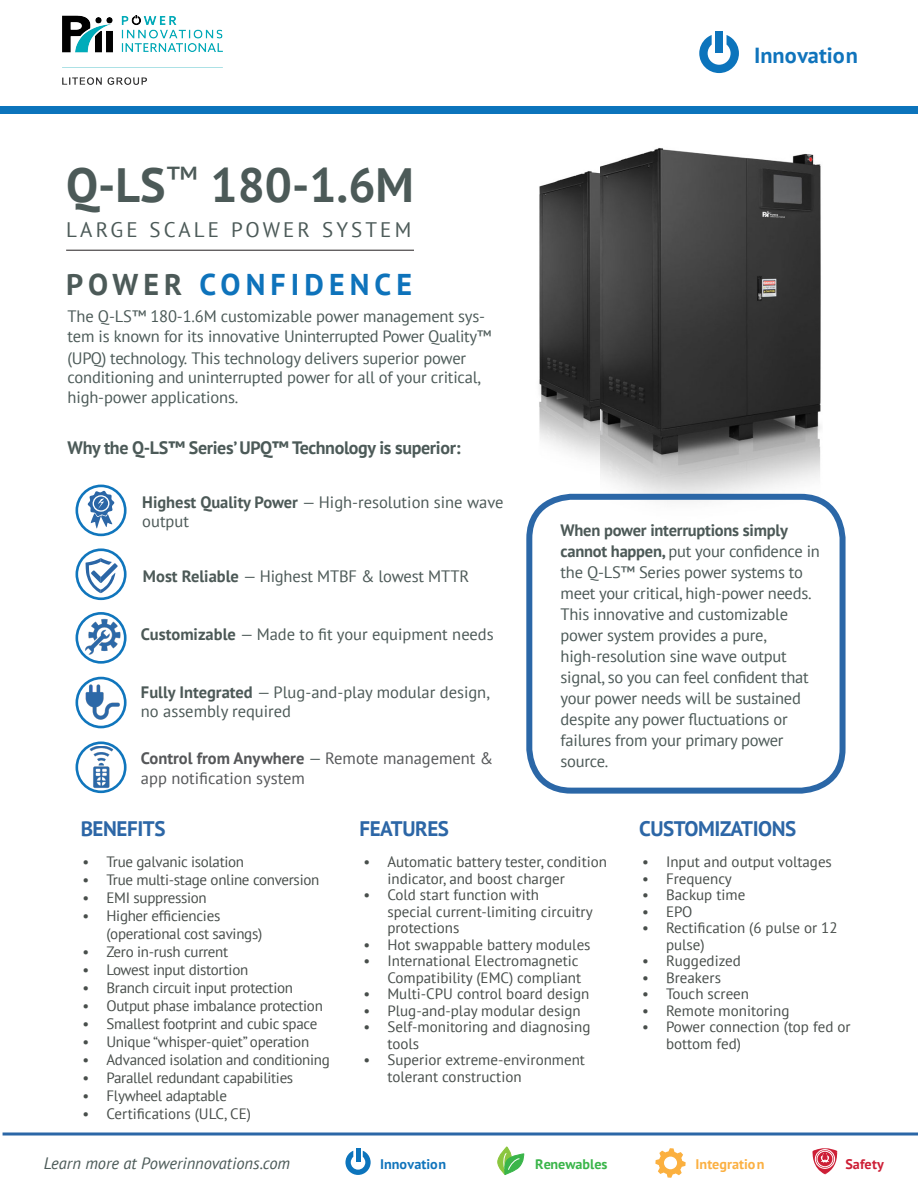
<style>
.page{position:relative;width:918px;height:1188px;background:#fff}
.page>*{position:absolute;margin:0;border:0;box-sizing:border-box;transform-origin:0 0}
.t1{font:700 48px "PT Sans";color:#4c5a58}
.t2{font:700 30px "PT Sans";letter-spacing:.17em;color:#0e73bb}
.t3{font:700 21.75px "PT Sans";color:#1074bc}
.t4{font:700 21px "PT Sans";letter-spacing:-.02em;color:#2c66a6}
.t5{font:21px "PT Sans";letter-spacing:.15em;color:#4c5a58}
.t6{font:700 18px "PT Sans";letter-spacing:-.02em;color:#4c5a58}
.t7{font:16.5px/21px "PT Sans";letter-spacing:-.015em;color:#4c5957}
.t8{font:16.5px/19.8px "PT Sans";letter-spacing:-.01em;color:#4c5a58}
.t9{font:16.5px/19.8px "PT Sans";color:#555759}
.t10{font:italic 16.5px "PT Sans";color:#4c5a58}
.t11{font:700 16.5px "PT Sans";letter-spacing:-.015em;color:#4c5957}
.t12{font:15px/16.5px "PT Sans";color:#484e4b}
.t13{font:15px/18px "PT Sans";letter-spacing:-.02em;color:#484e4b}
.t14{font:700 13.8px "PT Sans";color:#fbb042}
.t15{font:700 13.8px "PT Sans";color:#1074bc}
.t16{font:700 13.8px "PT Sans";color:#3ab54a}
.t17{font:700 13.8px "PT Sans";color:#cd1f36}
.s1{color:#4c5a58}
.s2{font-weight:700}
.s3{color:#4c5957}
</style>
<div class="page">
<img style="left:539px;top:171px;width:61px;height:289px">
<img style="left:600px;top:148px;width:223px;height:358px">
<div style="left:526px;top:494px;width:320px;height:300px;border:6px solid #2b67a7;border-radius:42px"></div>
<hr style="left:66px;top:250px;width:348px;height:1px;background:#231f20">
<img style="left:62px;top:15px;width:161px;height:69px">
<div style="left:0;top:106px;width:918px;height:7px;background:#0c74bc"></div>
<hr style="left:70px;top:71px;width:171px;height:1px;background:#fff">
<div style="left:716px;top:31px;width:7px;height:21px;background:#0c74bc"></div>
<svg style="left:699px;top:35px;width:40px;height:38px"></svg>
<svg style="left:88px;top:491px;width:26px;height:39px"></svg>
<svg style="left:3px;top:1132px;width:915px;height:4px;background:#5f8cbc"></svg>
<svg style="left:812px;top:1148px;width:26px;height:26px"></svg>
<svg style="left:655px;top:1148px;width:31px;height:30px"></svg>
<svg style="left:497px;top:1147px;width:27px;height:28px"></svg>
<hr style="left:356px;top:1148px;width:4px;height:14px;background:#0c74bc">
<svg style="left:345px;top:1151px;width:26px;height:24px"></svg>
<img style="left:76px;top:596px;width:47px;height:65px">
<div style="left:76px;top:612px;width:51px;height:52px;border:3px solid #1076bd;border-radius:50%"></div>
<div style="left:76px;top:741px;width:51px;height:52px;border:3px solid #1076bd;border-radius:50%"></div>
<img style="left:88px;top:746px;width:27px;height:42px">
<div style="left:76px;top:677px;width:51px;height:51px;border:3px solid #1076bd;border-radius:50%"></div>
<div style="left:76px;top:548px;width:51px;height:52px;border:3px solid #1076bd;border-radius:50%"></div>
<div style="left:76px;top:485px;width:51px;height:51px;border:3px solid #1076bd;border-radius:50%"></div>
<img style="left:84px;top:683px;width:36px;height:39px">
<svg style="left:86px;top:558px;width:32px;height:35px"></svg>
<div style="left:600px;top:411px;width:3px;height:24px;border:2px solid #c8c8c9"></div>
<p class="t1" style="left:66px;top:154px;width:349px">Q-LS<sup>™</sup> 180-1.6M</p>
<p class="t5" style="left:66px;top:216px;width:347px">LARGE SCALE POWER SYSTEM</p>
<p class="t2" style="left:66px;top:264px;width:347px"><span class="s1">POWER</span> CONFIDENCE</p>
<p class="t8" style="left:68px;top:306px;width:425px">The Q-LS™ 180-1.6M customizable power management sys&shy;tem is known for its innovative Uninterrupted Power Quality™</p>
<p class="t8" style="left:68px;top:348px;width:400px">(UPQ) technology. This technology delivers superior power</p>
<p class="t8" style="left:68px;top:367px;width:415px">conditioning and uninterrupted power for all of your critical, high-power applications.</p>
<p class="t6" style="left:68px;top:435px;width:394px">Why the Q-LS™ Series’ UPQ™ Technology is superior:</p>
<p class="t7" style="left:142px;top:492px;width:363px;line-height:19.8px"><span class="s2">Highest Quality Power</span> — High-resolution sine wave output</p>
<p class="t7" style="left:143px;top:565px;width:328px"><span class="s2">Most Reliable</span> — Highest MTBF &amp; lowest MTTR</p>
<p class="t7" style="left:141px;top:623px;width:354px"><span class="s2">Customizable</span> — Made to fit your equipment needs</p>
<p class="t7" style="left:141px;top:682px;width:351px;line-height:19.8px"><span class="s2">Fully Integrated</span> — Plug-and-play modular design, no assembly required</p>
<p class="t9" style="left:141px;top:748px;width:354px"><span class="s2">Control from Anywhere</span> <span class="s3">—</span> Remote management &amp; app notification system</p>
<h3 class="t3" style="left:754px;top:41px;width:106px">Innovation</h3>
<p class="t11" style="left:561px;top:519px;width:229px">When power interruptions simply</p>
<p class="t7" style="left:561px;top:540px;width:261px"><span class="s2">cannot happen,</span> put your confidence in the Q-LS<span class="s1">™</span> Series power systems to meet your critical, high-power needs.<br>This innovative and customizable</p>
<p class="t7" style="left:561px;top:624px;width:228px">power system provides a pure, high-resolution sine wave output</p>
<p class="t7" style="left:561px;top:666px;width:250px">signal, so you can feel confident that your power needs will be sustained</p>
<p class="t7" style="left:561px;top:708px;width:229px">despite any power fluctuations or</p>
<p class="t7" style="left:561px;top:729px;width:224px">failures from your primary power source.</p>
<p class="t4" style="left:81px;top:815px;width:86px">BENEFITS</p>
<p class="t4" style="left:359px;top:815px;width:91px">FEATURES</p>
<p class="t4" style="left:639px;top:815px;width:159px">CUSTOMIZATIONS</p>
<p class="t13" style="left:82px;top:852px;width:163px">• True galvanic isolation</p>
<p class="t13" style="left:82px;top:870px;width:238px">• True multi-stage online conversion</p>
<p class="t13" style="left:82px;top:888px;width:126px">• EMI suppression</p>
<p class="t13" style="left:106px;top:906px;width:157px;text-indent:-24px">• Higher efficiencies (operational cost savings)</p>
<p class="t13" style="left:82px;top:942px;width:147px">• Zero in-rush current</p>
<p class="t13" style="left:82px;top:960px;width:167px">• Lowest input distortion</p>
<p class="t13" style="left:82px;top:978px;width:212px">• Branch circuit input protection</p>
<p class="t13" style="left:82px;top:996px;width:242px">• Output phase imbalance protection</p>
<p class="t13" style="left:82px;top:1014px;width:236px">• Smallest footprint and cubic space</p>
<p class="t13" style="left:82px;top:1032px;width:228px">• Unique “whisper-quiet” operation</p>
<p class="t13" style="left:82px;top:1050px;width:249px">• Advanced isolation and conditioning</p>
<p class="t13" style="left:82px;top:1068px;width:212px">• Parallel redundant capabilities</p>
<p class="t13" style="left:82px;top:1086px;width:146px">• Flywheel adaptable</p>
<p class="t12" style="left:82px;top:1105px;width:170px">• Certifications (ULC, CE)</p>
<p class="t12" style="left:387px;top:853px;width:221px;text-indent:-24px">• Automatic battery tester, condition indicator, and boost charger</p>
<p class="t12" style="left:387px;top:886px;width:207px;text-indent:-24px">• Cold start function with<br>special current-limiting circuitry protections</p>
<p class="t12" style="left:363px;top:936px;width:229px">• Hot swappable battery modules</p>
<p class="t12" style="left:363px;top:952px;width:219px;text-align:right">• International Electromagnetic<br>Compatibility (EMC) compliant</p>
<p class="t12" style="left:363px;top:985px;width:227px">• Multi-CPU control board design</p>
<p class="t12" style="left:363px;top:1002px;width:219px">• Plug-and-play modular design</p>
<p class="t12" style="left:387px;top:1018px;width:205px;text-indent:-24px">• Self-monitoring and diagnosing tools</p>
<p class="t12" style="left:387px;top:1051px;width:199px;text-indent:-24px">• Superior extreme-environment tolerant construction</p>
<p class="t12" style="left:642px;top:853px;width:191px">• Input and output voltages</p>
<p class="t12" style="left:642px;top:870px;width:91px">• Frequency</p>
<p class="t12" style="left:642px;top:886px;width:105px">• Backup time</p>
<p class="t12" style="left:642px;top:903px;width:52px">• EPO</p>
<p class="t12" style="left:666px;top:919px;width:173px;text-indent:-24px">• Rectification (6 pulse or 12 pulse)</p>
<p class="t12" style="left:642px;top:952px;width:100px">• Ruggedized</p>
<p class="t12" style="left:642px;top:969px;width:80px">• Breakers</p>
<p class="t12" style="left:642px;top:985px;width:108px">• Touch screen</p>
<p class="t12" style="left:642px;top:1002px;width:149px">• Remote monitoring</p>
<p class="t12" style="left:666px;top:1018px;width:186px;text-indent:-24px">• Power connection (top fed or bottom fed)</p>
<p class="t10" style="left:44px;top:1152px;width:248px">Learn more at Powerinnovations.com</p>
<p class="t15" style="left:380px;top:1155px;width:68px">Innovation</p>
<p class="t16" style="left:535px;top:1155px;width:74px">Renewables</p>
<p class="t14" style="left:696px;top:1155px;width:70px">Integration</p>
<p class="t17" style="left:845px;top:1155px;width:40px">Safety</p>
</div>
